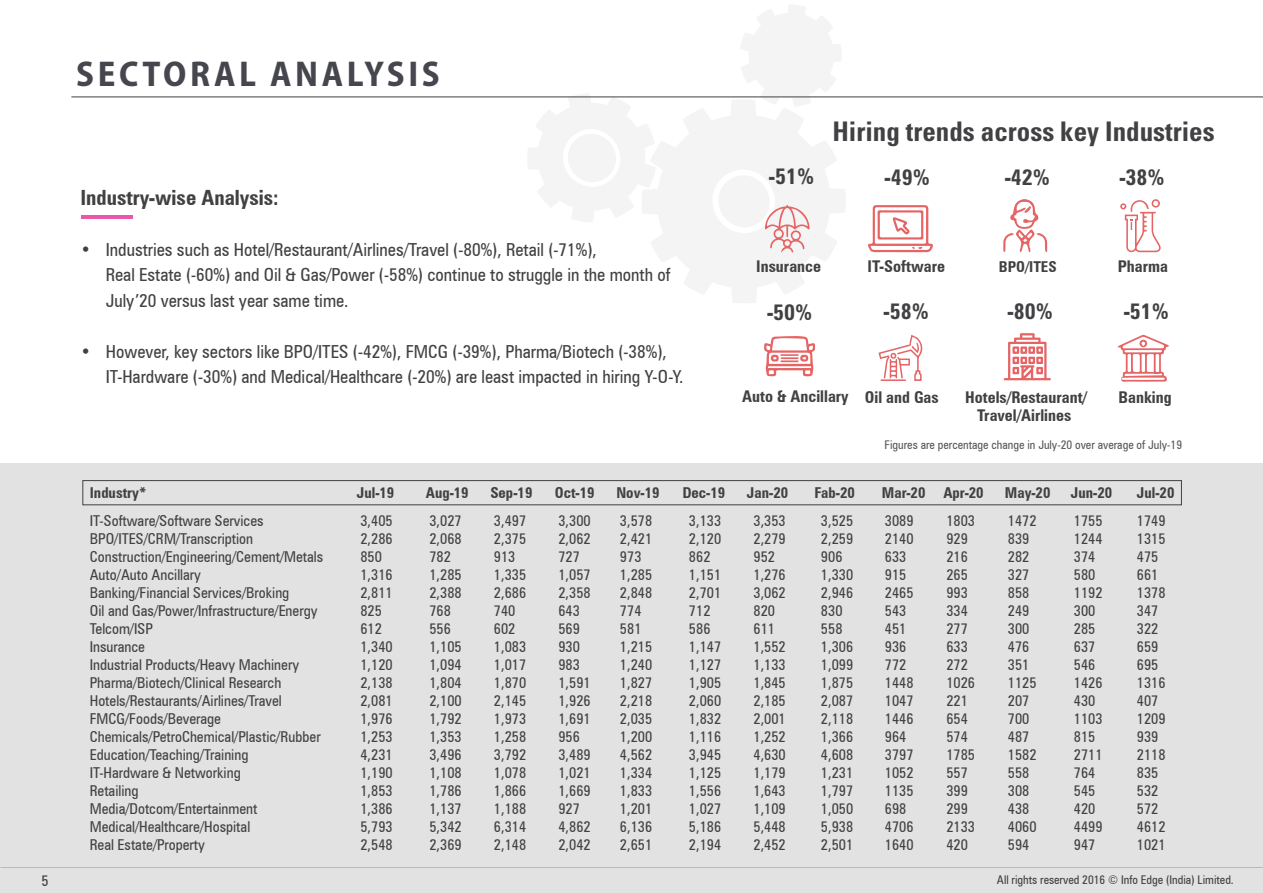
<style>
.page{position:relative;width:1263px;height:893px;background:#fff}
.page>*{position:absolute;margin:0;border:0;box-sizing:border-box;transform-origin:0 0}
.t1{font:700 semi-condensed 36px "Myriad Pro";letter-spacing:.1em;color:#46464f}
.t2{font:700 condensed 27px "Univers LT Std";color:#414042}
.t3{font:700 condensed 22.2px "Zurich BT";color:#414042}
.t4{font:700 condensed 21px "Zurich BT";color:#414042}
.t5{font:condensed 18px/25.5px "Zurich BT";color:#414042}
.t6{font:700 condensed 16.2px/18px "Zurich BT";color:#414042;text-align:center}
.t7{font:condensed 15px/18px "Zurich BT";color:#414042}
.t8{font:700 condensed 15px "Zurich BT";color:#414042}
.t9{font:condensed 12px "Zurich BT";color:#58595b}
.t10{font:condensed 12px "Zurich BT";color:#414042}
</style>
<div class="page">
<div style="left:0;top:463px;width:1263px;height:430px;background:#e2e2e2"></div>
<div style="left:82px;top:480px;width:1100px;height:25px;border:1px solid #414042"></div>
<hr style="left:71px;top:97px;width:1192px;height:1px;background:#414042">
<hr style="left:81px;top:216px;width:51px;height:3px;background:#ea57a8">
<svg style="left:1118px;top:335px;width:51px;height:47px"></svg>
<svg style="left:764px;top:336px;width:51px;height:40px"></svg>
<svg style="left:1003px;top:199px;width:45px;height:53px"></svg>
<svg style="left:868px;top:205px;width:65px;height:48px"></svg>
<svg style="left:1120px;top:199px;width:41px;height:54px"></svg>
<svg style="left:527px;top:5px;width:319px;height:298px"></svg>
<svg style="left:878px;top:335px;width:44px;height:46px"></svg>
<svg style="left:1004px;top:333px;width:47px;height:47px"></svg>
<h1 class="t1" style="left:76px;top:50px;width:365px">SECTORAL ANALYSIS</h1>
<h3 class="t4" style="left:80px;top:185px;width:200px">Industry-wise Analysis:</h3>
<p class="t5" style="left:106px;top:236px;width:566px;text-indent:-26px">• Industries such as Hotel/Restaurant/Airlines/Travel (-80%), Retail (-71%),<br>Real Estate (-60%) and Oil &amp; Gas/Power (-58%) continue to struggle in the month of<br>July’20 versus last year same time.</p>
<p class="t5" style="left:106px;top:338px;width:579px;text-indent:-26px">• However, key sectors like BPO/ITES (-42%), FMCG (-39%), Pharma/Biotech (-38%),<br>IT-Hardware (-30%) and Medical/Healthcare (-20%) are least impacted in hiring Y-O-Y.</p>
<p class="t8" style="left:90px;top:484px;width:58px">Industry*</p>
<p class="t7" style="left:90px;top:511px;width:235px">IT-Software/Software Services<br>BPO/ITES/CRM/Transcription<br>Construction/Engineering/Cement/Metals<br>Auto/Auto Ancillary<br>Banking/Financial Services/Broking<br>Oil and Gas/Power/Infrastructure/Energy<br>Telcom/ISP<br>Insurance<br>Industrial Products/Heavy Machinery<br>Pharma/Biotech/Clinical Research<br>Hotels/Restaurants/Airlines/Travel<br>FMCG/Foods/Beverage<br>Chemicals/PetroChemical/Plastic/Rubber<br>Education/Teaching/Training<br>IT-Hardware &amp; Networking<br>Retailing<br>Media/Dotcom/Entertainment<br>Medical/Healthcare/Hospital<br>Real Estate/Property</p>
<p class="t8" style="left:357px;top:484px;width:39px">Jul-19</p>
<p class="t7" style="left:360px;top:511px;width:34px">3,405<br>2,286<br>850<br>1,316<br>2,811<br>825<br>612<br>1,340<br>1,120<br>2,138<br>2,081<br>1,976<br>1,253<br>4,231<br>1,190<br>1,853<br>1,386<br>5,793<br>2,548</p>
<p class="t8" style="left:426px;top:484px;width:44px">Aug-19</p>
<p class="t7" style="left:429px;top:511px;width:34px">3,027<br>2,068<br>782<br>1,285<br>2,388<br>768<br>556<br>1,105<br>1,094<br>1,804<br>2,100<br>1,792<br>1,353<br>3,496<br>1,108<br>1,786<br>1,137<br>5,342<br>2,369</p>
<p class="t8" style="left:490px;top:484px;width:44px">Sep-19</p>
<p class="t7" style="left:494px;top:511px;width:34px">3,497<br>2,375<br>913<br>1,335<br>2,686<br>740<br>602<br>1,083<br>1,017<br>1,870<br>2,145<br>1,973<br>1,258<br>3,792<br>1,078<br>1,866<br>1,188<br>6,314<br>2,148</p>
<p class="t8" style="left:555px;top:484px;width:41px">Oct-19</p>
<p class="t7" style="left:558px;top:511px;width:34px">3,300<br>2,062<br>727<br>1,057<br>2,358<br>643<br>569<br>930<br>983<br>1,591<br>1,926<br>1,691<br>956<br>3,489<br>1,021<br>1,669<br>927<br>4,862<br>2,042</p>
<p class="t8" style="left:616px;top:484px;width:45px">Nov-19</p>
<p class="t7" style="left:620px;top:511px;width:34px">3,578<br>2,421<br>973<br>1,285<br>2,848<br>774<br>581<br>1,215<br>1,240<br>1,827<br>2,218<br>2,035<br>1,200<br>4,562<br>1,334<br>1,833<br>1,201<br>6,136<br>2,651</p>
<p class="t8" style="left:682px;top:484px;width:44px">Dec-19</p>
<p class="t7" style="left:689px;top:511px;width:34px">3,133<br>2,120<br>862<br>1,151<br>2,701<br>712<br>586<br>1,147<br>1,127<br>1,905<br>2,060<br>1,832<br>1,116<br>3,945<br>1,125<br>1,556<br>1,027<br>5,186<br>2,194</p>
<h3 class="t3" style="left:769px;top:163px;width:47px">-51%</h3>
<h2 class="t2" style="left:832px;top:115px;width:384px">Hiring trends across key Industries</h2>
<h3 class="t3" style="left:884px;top:164px;width:47px">-49%</h3>
<h3 class="t3" style="left:1005px;top:164px;width:47px">-42%</h3>
<h3 class="t3" style="left:1119px;top:164px;width:47px">-38%</h3>
<p class="t6" style="left:756px;top:257px;width:66px">Insurance</p>
<p class="t6" style="left:868px;top:257px;width:79px">IT-Software</p>
<p class="t8" style="left:999px;top:257px;width:59px">BPO/ITES</p>
<p class="t6" style="left:1118px;top:257px;width:52px">Pharma</p>
<h3 class="t3" style="left:767px;top:298px;width:47px">-50%</h3>
<h3 class="t3" style="left:884px;top:298px;width:47px">-58%</h3>
<h3 class="t3" style="left:1007px;top:298px;width:47px">-80%</h3>
<h3 class="t3" style="left:1124px;top:298px;width:47px">-51%</h3>
<p class="t6" style="left:742px;top:387px;width:108px">Auto &amp; Ancillary</p>
<p class="t6" style="left:865px;top:388px;width:75px">Oil and Gas</p>
<p class="t6" style="left:965px;top:388px;width:123px">Hotels/Restaurant/<br>Travel/Airlines</p>
<p class="t6" style="left:1118px;top:388px;width:55px">Banking</p>
<p class="t9" style="left:884px;top:438px;width:299px">Figures are percentage change in July-20 over average of July-19</p>
<p class="t8" style="left:747px;top:484px;width:43px">Jan-20</p>
<p class="t7" style="left:753px;top:511px;width:34px">3,353<br>2,279<br>952<br>1,276<br>3,062<br>820<br>611<br>1,552<br>1,133<br>1,845<br>2,185<br>2,001<br>1,252<br>4,630<br>1,179<br>1,643<br>1,109<br>5,448<br>2,452</p>
<p class="t8" style="left:814px;top:484px;width:42px">Fab-20</p>
<p class="t7" style="left:821px;top:511px;width:34px">3,525<br>2,259<br>906<br>1,330<br>2,946<br>830<br>558<br>1,306<br>1,099<br>1,875<br>2,087<br>2,118<br>1,366<br>4,608<br>1,231<br>1,797<br>1,050<br>5,938<br>2,501</p>
<p class="t8" style="left:882px;top:484px;width:45px">Mar-20</p>
<p class="t7" style="left:885px;top:511px;width:30px">3089<br>2140<br>633<br>915<br>2465<br>543<br>451<br>936<br>772<br>1448<br>1047<br>1446<br>964<br>3797<br>1052<br>1135<br>698<br>4706<br>1640</p>
<p class="t8" style="left:943px;top:484px;width:42px">Apr-20</p>
<p class="t7" style="left:946px;top:511px;width:30px">1803<br>929<br>216<br>265<br>993<br>334<br>277<br>633<br>272<br>1026<br>221<br>654<br>574<br>1785<br>557<br>399<br>299<br>2133<br>420</p>
<p class="t8" style="left:1005px;top:484px;width:47px">May-20</p>
<p class="t7" style="left:1008px;top:511px;width:30px">1472<br>839<br>282<br>327<br>858<br>249<br>300<br>476<br>351<br>1125<br>207<br>700<br>487<br>1582<br>558<br>308<br>438<br>4060<br>594</p>
<p class="t8" style="left:1071px;top:484px;width:43px">Jun-20</p>
<p class="t7" style="left:1074px;top:511px;width:30px">1755<br>1244<br>374<br>580<br>1192<br>300<br>285<br>637<br>546<br>1426<br>430<br>1103<br>815<br>2711<br>764<br>545<br>420<br>4499<br>947</p>
<p class="t8" style="left:1137px;top:484px;width:39px">Jul-20</p>
<p class="t7" style="left:1137px;top:511px;width:30px">1749<br>1315<br>475<br>661<br>1378<br>347<br>322<br>659<br>695<br>1316<br>407<br>1209<br>939<br>2118<br>835<br>532<br>572<br>4612<br>1021</p>
<p class="t7" style="left:41px;top:872px;width:9px">5</p>
<p class="t10" style="left:997px;top:872px;width:238px">All rights reserved 2016 © Info Edge (India) Limited.</p>
</div>
